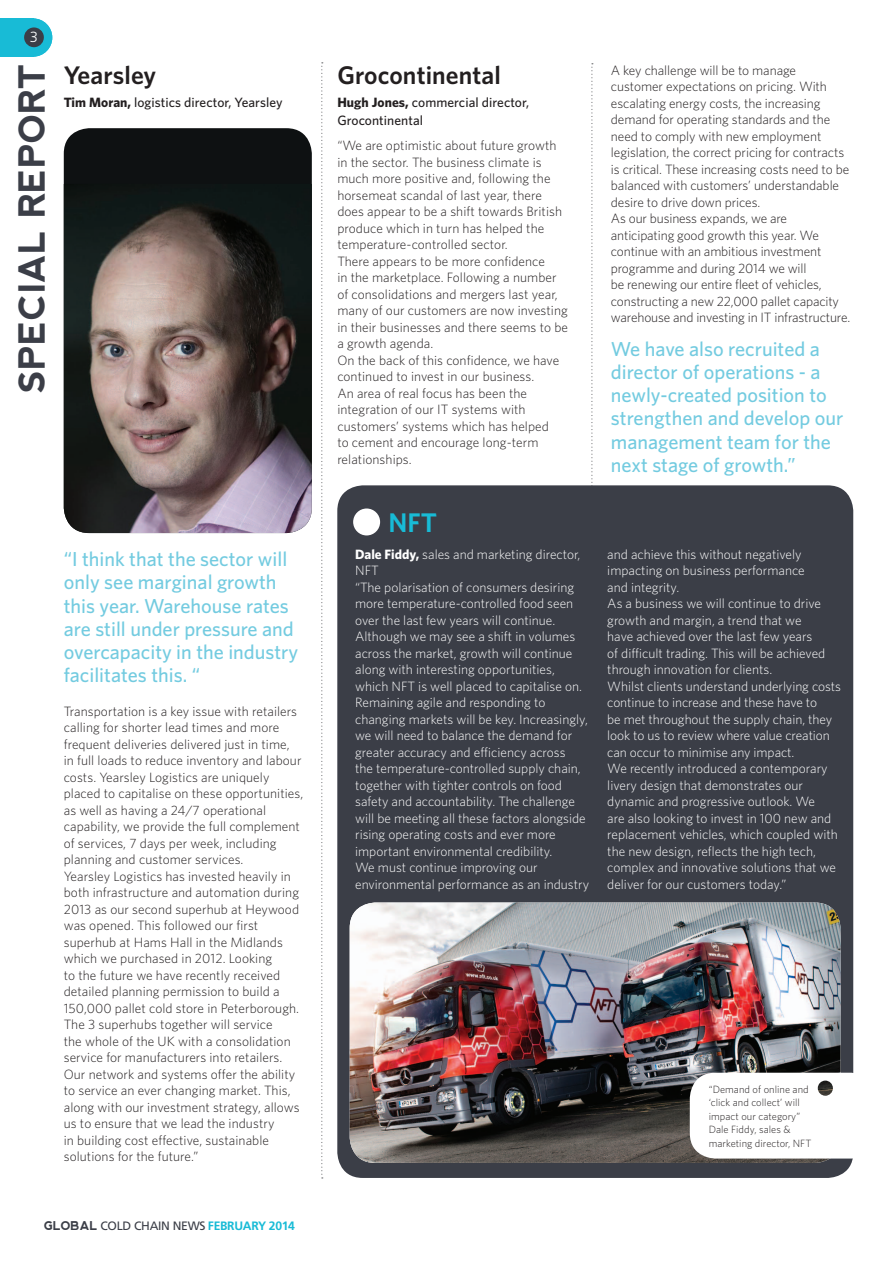
<style>
.page{position:relative;width:893px;height:1263px;background:#fff}
.page>*{position:absolute;margin:0;border:0;box-sizing:border-box;transform-origin:0 0}
.t1{font:700 36px "nevis";color:#3b3e47}
.t2{font:600 27px "Whitney HTF";color:#18bbd6}
.t3{font:600 25.5px "Whitney HTF";letter-spacing:.005em;color:#231f20}
.t4{font:500 20.25px/23.2px "Whitney HTF";color:#73cbe0}
.t5{font:300 14.7px "Frutiger";color:#fff}
.t6{font:300 13.5px/16.5px "Whitney HTF";letter-spacing:.005em;color:#231f20}
.t7{font:300 13.5px/16.5px "Whitney HTF";color:#fff}
.t8{font:500 13.5px/18px "Whitney HTF";letter-spacing:.005em;color:#231f20}
.t9{font:12.15px "Frutiger";letter-spacing:-.025em;color:#3b3e47}
.t10{font:300 10.5px/13.5px "Whitney HTF";letter-spacing:.005em;color:#231f20}
.s1{font-weight:700}
.s2{font-family:"nevis";font-weight:700}
.s3{font-weight:700;color:#18bbd6}
</style>
<div class="page">
<div style="left:0;top:18px;width:33px;height:39px;background:#18bbd6"></div>
<div style="left:14px;top:18px;width:38px;height:39px;background:#18bbd6;border-radius:50%"></div>
<svg style="left:24px;top:27px;width:20px;height:21px"></svg>
<svg style="left:321px;top:62px;width:2px;height:1116px"></svg>
<svg style="left:591px;top:63px;width:2px;height:420px"></svg>
<div style="left:64px;top:128px;width:248px;height:405px;background:#0e1112;border-radius:26px"></div>
<img style="left:64px;top:202px;width:248px;height:331px">
<div style="left:337px;top:485px;width:516px;height:693px;background:#3b3e47;border-radius:26px"></div>
<img style="left:350px;top:902px;width:490px;height:261px">
<div style="left:353px;top:508px;width:27px;height:27px;background:#fff;border-radius:50%"></div>
<div style="left:690px;top:1073px;width:163px;height:85px;background:#fff"></div>
<p class="t5" style="left:30px;top:29px;width:10px">3</p>
<p class="t5" style="left:30px;top:29px;width:10px">1</p>
<h1 class="t1" style="left:12px;top:393px;width:331px;rotate:-90deg">SPECIAL REPORT</h1>
<h3 class="t3" style="left:64px;top:60px;width:94px">Yearsley</h3>
<p class="t8" style="left:64px;top:93px;width:220px"><span class="s1">Tim Moran,</span> logistics director, Yearsley</p>
<h3 class="t4" style="left:64px;top:547px;width:236px">“I think that the sector will only see marginal growth this year. Warehouse rates are still under pressure and overcapacity in the industry facilitates this. “</h3>
<p class="t6" style="left:64px;top:703px;width:241px">Transportation is a key issue with retailers calling for shorter lead times and more frequent deliveries delivered just in time,<br>in full loads to reduce inventory and labour costs. Yearsley Logistics are uniquely placed to capitalise on these opportunities, as well as having a 24/7 operational capability, we provide the full complement of services, 7 days per week, including planning and customer services.<br>Yearsley Logistics has invested heavily in both infrastructure and automation during 2013 as our second superhub at Heywood was opened. This followed our first superhub at Hams Hall in the Midlands which we purchased in 2012. Looking<br>to the future we have recently received detailed planning permission to build a 150,000 pallet cold store in Peterborough.<br>The 3 superhubs together will service<br>the whole of the UK with a consolidation service for manufacturers into retailers.<br>Our network and systems offer the ability to service an ever changing market. This, along with our investment strategy, allows us to ensure that we lead the industry<br>in building cost effective, sustainable solutions for the future.”</p>
<p class="t9" style="left:44px;top:1218px;width:252px"><span class="s2">GLOBAL</span> COLD CHAI N NEWS <span class="s3">FEBRUARY 2014</span></p>
<h3 class="t3" style="left:337px;top:60px;width:165px">Grocontinental</h3>
<p class="t8" style="left:337px;top:93px;width:193px"><span class="s1">Hugh Jones,</span> commercial director,<br>Grocontinental</p>
<p class="t6" style="left:337px;top:137px;width:232px">“We are optimistic about future growth in the sector. The business climate is much more positive and, following the horsemeat scandal of last year, there does appear to be a shift towards British produce which in turn has helped the temperature-controlled sector.<br>There appears to be more confidence<br>in the marketplace. Following a number of consolidations and mergers last year, many of our customers are now investing in their businesses and there seems to be a growth agenda.<br>On the back of this confidence, we have continued to invest in our business.<br>An area of real focus has been the integration of our IT systems with customers’ systems which has helped<br>to cement and encourage long-term relationships.</p>
<h2 class="t2" style="left:389px;top:506px;width:50px">NFT</h2>
<p class="t6" style="left:611px;top:61px;width:241px">A key challenge will be to manage customer expectations on pricing. With escalating energy costs, the increasing demand for operating standards and the need to comply with new employment legislation, the correct pricing for contracts is critical. These increasing costs need to be balanced with customers’ understandable desire to drive down prices.<br>As our business expands, we are anticipating good growth this year. We continue with an ambitious investment programme and during 2014 we will<br>be renewing our entire fleet of vehicles, constructing a new 22,000 pallet capacity warehouse and investing in IT infrastructure.</p>
<h3 class="t4" style="left:611px;top:336px;width:234px">We have also recruited a director of operations - a newly-created position to strengthen and develop our management team for the next stage of growth.”</h3>
<p class="t7" style="left:355px;top:546px;width:235px"><span class="s1">Dale Fiddy,</span> sales and marketing director, NFT<br>“The polarisation of consumers desiring more temperature-controlled food seen over the last few years will continue.<br>Although we may see a shift in volumes across the market, growth will continue along with interesting opportunities, which NFT is well placed to capitalise on.<br>Remaining agile and responding to changing markets will be key. Increasingly, we will need to balance the demand for greater accuracy and efficiency across<br>the temperature-controlled supply chain, together with tighter controls on food safety and accountability. The challenge will be meeting all these factors alongside rising operating costs and ever more important environmental credibility.<br>We must continue improving our environmental performance as an industry</p>
<p class="t7" style="left:607px;top:546px;width:235px">and achieve this without negatively impacting on business performance<br>and integrity.<br>As a business we will continue to drive growth and margin, a trend that we<br>have achieved over the last few years<br>of difficult trading. This will be achieved through innovation for clients.<br>Whilst clients understand underlying costs continue to increase and these have to<br>be met throughout the supply chain, they look to us to review where value creation can occur to minimise any impact.<br>We recently introduced a contemporary livery design that demonstrates our dynamic and progressive outlook. We<br>are also looking to invest in 100 new and replacement vehicles, which coupled with the new design, reflects the high tech, complex and innovative solutions that we deliver for our customers today.”</p>
<p class="t10" style="left:709px;top:1082px;width:104px">“Demand of online and ‘click and collect’ will impact our category”<br>Dale Fiddy, sales &amp; marketing director, NFT</p>
</div>
